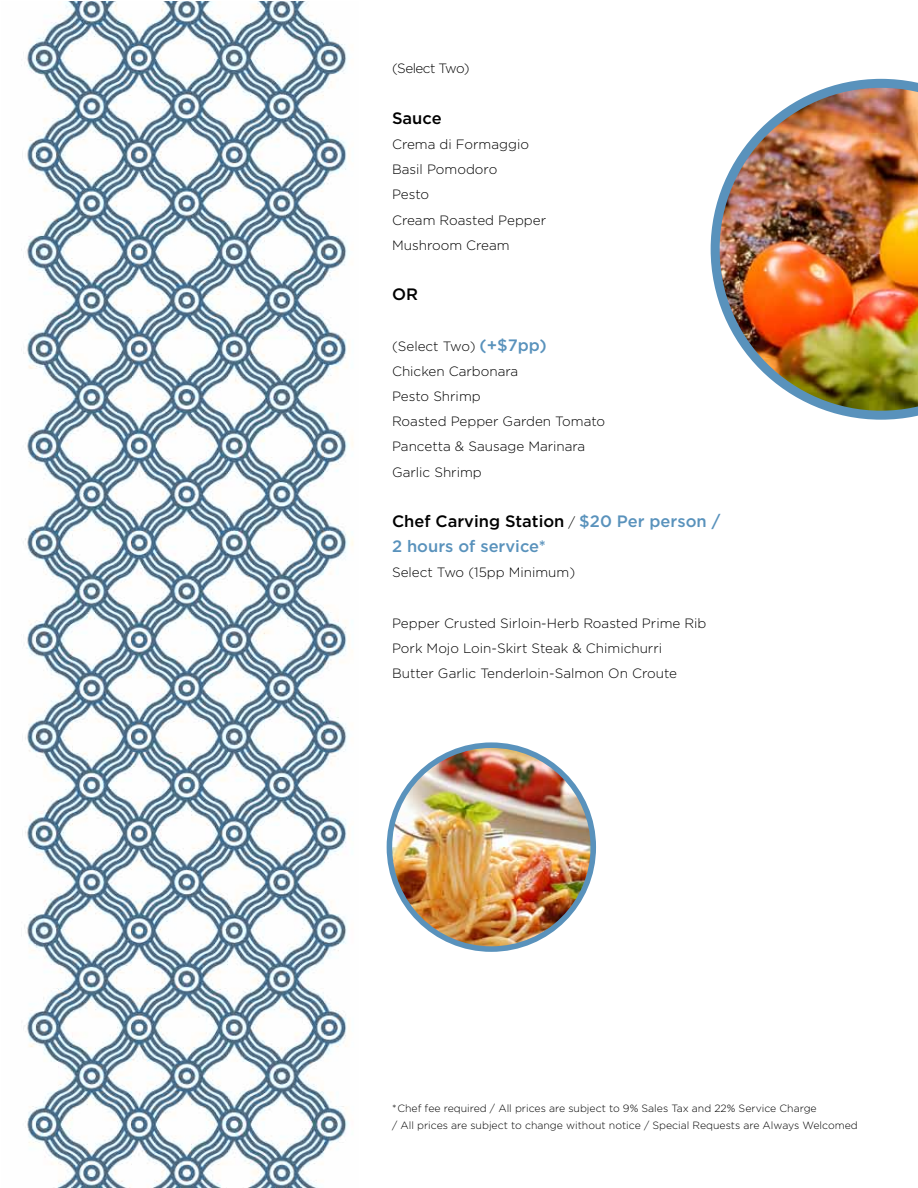
<style>
.page{position:relative;width:918px;height:1188px;background:#fff}
.page>*{position:absolute;margin:0;border:0;box-sizing:border-box;transform-origin:0 0}
.t1{font:500 16.5px/25.2px "Gotham";color:#5992bc}
.t2{font:500 16.5px "Gotham";color:#000}
.t3{font:300 13.5px/25.2px "Gotham";color:#000}
.t4{font:300 13.5px "Gotham";letter-spacing:-.04em;color:#000}
.t5{font:300 10.5px/16.8px "Gotham";color:#000}
.s1{font-weight:500;font-size:16.5px;color:#5992bc}
.s2{color:#000}
.s3{font-weight:300;font-size:13.5px;color:#000}
</style>
<div class="page">
<img style="left:22px;top:2px;width:332px;height:1186px">
<img style="left:711px;top:79px;width:207px;height:341px">
<img style="left:389px;top:745px;width:204px;height:204px;border-radius:102px">
<div style="left:387px;top:742px;width:209px;height:210px;border:6px solid #5992bc;border-radius:50%"></div>
<p class="t4" style="left:392px;top:60px;width:79px">(Select Two)</p>
<p class="t2" style="left:392px;top:107px;width:51px">Sauce</p>
<p class="t3" style="left:392px;top:131px;width:156px">Crema di Formaggio<br>Basil Pomodoro<br>Pesto<br>Cream Roasted Pepper<br>Mushroom Cream</p>
<p class="t2" style="left:392px;top:284px;width:27px">OR</p>
<p class="t3" style="left:392px;top:333px;width:215px">(Select Two) <span class="s1">(+$7pp)<br></span>Chicken Carbonara<br>Pesto Shrimp<br>Roasted Pepper Garden Tomato<br>Pancetta &amp; Sausage Marinara<br>Garlic Shrimp</p>
<p class="t1" style="left:392px;top:508px;width:330px"><span class="s2">Chef Carving Station</span> <span class="s3">/</span> $20 Per person /<br>2 hours of service*</p>
<p class="t3" style="left:392px;top:560px;width:185px">Select Two (15pp Minimum)</p>
<p class="t3" style="left:392px;top:610px;width:316px">Pepper Crusted Sirloin-Herb Roasted Prime Rib<br>Pork Mojo Loin-Skirt Steak &amp; Chimichurri<br>Butter Garlic Tenderloin-Salmon On Croute</p>
<p class="t5" style="left:392px;top:1100px;width:467px">*Chef fee required / All prices are subject to 9% Sales Tax and 22% Service Charge<br>/ All prices are subject to change without notice / Special Requests are Always Welcomed</p>
</div>
